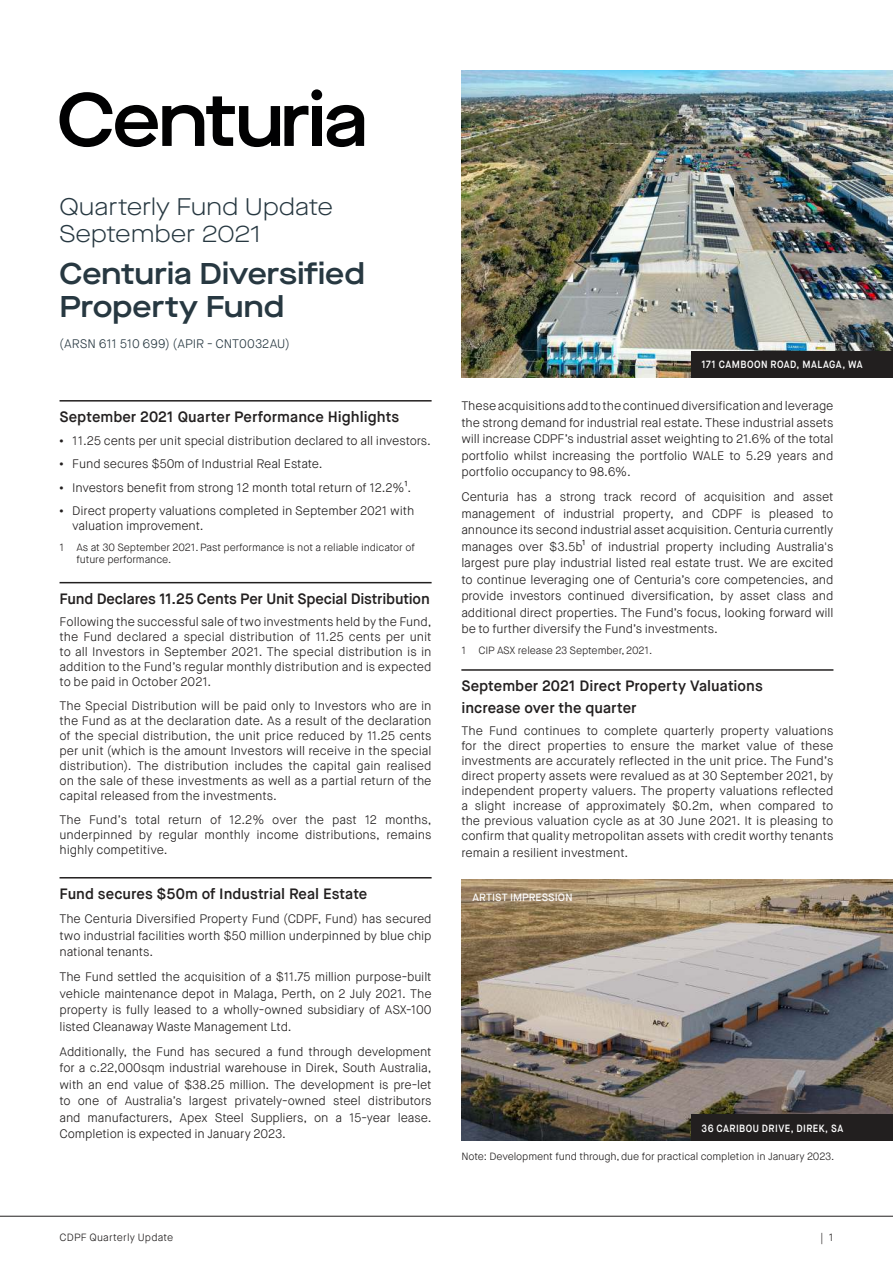
<style>
.page{position:relative;width:893px;height:1263px;background:#fff}
.page>*{position:absolute;margin:0;border:0;box-sizing:border-box;transform-origin:0 0}
.t1{font:600 30px/33px "Maison Neue Extended";color:#273841}
.t2{font:300 24px/27px "Maison Neue Extended";color:#273841}
.t3{font:600 15px/21.6px "Maison Neue";color:#221f1f}
.t4{font:300 12.3px/16.5px "Maison Neue";letter-spacing:-.01em;color:#221f1f;text-align:justify}
.t5{font:300 12.3px "Maison Neue";color:#273841}
.t6{font:300 10.5px/12px "Maison Neue";letter-spacing:-.01em;color:#221f1f}
.t7{font:600 10.5px "Maison Neue";letter-spacing:.05em;color:#fff;scale:.9 1}
.t8{font:300 10.5px "Maison Neue";letter-spacing:.02em;color:#221f1f}
.t9{font:500 10.5px "Maison Neue";letter-spacing:.01em;color:#fff}
.s1{font-weight:700}
</style>
<div class="page">
<hr style="left:0;top:1216px;width:893px;height:1px;background:#221f1f">
<hr style="left:60px;top:400px;width:372px;height:2px;background:#221f1f">
<hr style="left:60px;top:582px;width:372px;height:1px;background:#221f1f">
<hr style="left:60px;top:877px;width:372px;height:1px;background:#221f1f">
<hr style="left:461px;top:669px;width:372px;height:2px;background:#221f1f">
<div style="left:312px;top:106px;width:10px;height:40px;background:#010102"></div>
<svg style="left:326px;top:105px;width:38px;height:42px"></svg>
<div style="left:311px;top:89px;width:11px;height:11px;background:#010102;border-radius:50%"></div>
<svg style="left:60px;top:92px;width:248px;height:55px"></svg>
<img style="left:461px;top:70px;width:432px;height:307px">
<div style="left:691px;top:351px;width:202px;height:26px;background:#221f1f"></div>
<img style="left:461px;top:879px;width:432px;height:261px">
<div style="left:691px;top:1114px;width:202px;height:27px;background:#221f1f"></div>
<h2 class="t2" style="left:60px;top:195px;width:275px">Quarterly Fund Update<br>September 2021</h2>
<h1 class="t1" style="left:60px;top:259px;width:307px">Centuria Diversified<br>Property Fund</h1>
<p class="t5" style="left:60px;top:337px;width:232px">(ARSN 611 510 699) (APIR - CNT0032AU)</p>
<p class="t3" style="left:60px;top:406px;width:341px">September 2021 Quarter Performance Highlights</p>
<p class="t4" style="left:60px;top:433px;width:373px"><span class="s1">•</span> 11.25 cents per unit special distribution declared to all investors.</p>
<p class="t4" style="left:60px;top:456px;width:265px"><span class="s1">•</span> Fund secures $50m of Industrial Real Estate.</p>
<p class="t4" style="left:60px;top:480px;width:353px"><span class="s1">•</span> Investors benefit from strong 12 month total return of 12.2%¹.</p>
<p class="t4" style="left:72px;top:504px;width:344px;line-height:15px;text-indent:-13px"><span class="s1">•</span> Direct property valuations completed in September 2021 with valuation improvement.</p>
<p class="t6" style="left:77px;top:541px;width:340px;text-indent:-17px">1 As at 30 September 2021. Past performance is not a reliable indicator of future performance.</p>
<p class="t3" style="left:60px;top:588px;width:372px">Fund Declares 11.25 Cents Per Unit Special Distribution</p>
<p class="t4" style="left:60px;top:615px;width:374px;line-height:15px">Following the successful sale of two investments held by the Fund, the Fund declared a special distribution of 11.25 cents per unit to all Investors in September 2021. The special distribution is in addition to the Fund’s regular monthly distribution and is expected to be paid in October 2021.</p>
<p class="t4" style="left:60px;top:699px;width:374px;line-height:15px">The Special Distribution will be paid only to Investors who are in the Fund as at the declaration date. As a result of the declaration of the special distribution, the unit price reduced by 11.25 cents per unit (which is the amount Investors will receive in the special distribution). The distribution includes the capital gain realised on the sale of these investments as well as a partial return of the capital released from the investments.</p>
<p class="t4" style="left:60px;top:812px;width:374px;line-height:15px">The Fund’s total return of 12.2% over the past 12 months, underpinned by regular monthly income distributions, remains highly competitive.</p>
<p class="t3" style="left:60px;top:883px;width:309px">Fund secures $50m of Industrial Real Estate</p>
<p class="t4" style="left:60px;top:911px;width:374px">The Centuria Diversified Property Fund (CDPF, Fund) has secured two industrial facilities worth $50 million underpinned by blue chip national tenants.</p>
<p class="t4" style="left:60px;top:969px;width:374px">The Fund settled the acquisition of a $11.75 million purpose-built vehicle maintenance depot in Malaga, Perth, on 2 July 2021. The property is fully leased to a wholly-owned subsidiary of ASX-100 listed Cleanaway Waste Management Ltd.</p>
<p class="t4" style="left:60px;top:1044px;width:374px">Additionally, the Fund has secured a fund through development for a c.22,000sqm industrial warehouse in Direk, South Australia, with an end value of $38.25 million. The development is pre-let to one of Australia’s largest privately-owned steel distributors and manufacturers, Apex Steel Suppliers, on a 15-year lease.<br>Completion is expected in January 2023.</p>
<p class="t7" style="left:702px;top:359px;width:180px">171 CAMBOON ROAD, MALAGA, WA</p>
<p class="t4" style="left:461px;top:398px;width:374px">These acquisitions add to the continued diversification and leverage the strong demand for industrial real estate. These industrial assets will increase CDPF’s industrial asset weighting to 21.6% of the total portfolio whilst increasing the portfolio WALE to 5.29 years and portfolio occupancy to 98.6%.</p>
<p class="t4" style="left:461px;top:489px;width:374px">Centuria has a strong track record of acquisition and asset management of industrial property, and CDPF is pleased to announce its second industrial asset acquisition. Centuria currently manages over $3.5b¹ of industrial property including Australia's largest pure play industrial listed real estate trust. We are excited to continue leveraging one of Centuria’s core competencies, and provide investors continued diversification, by asset class and additional direct properties. The Fund’s focus, looking forward will be to further diversify the Fund’s investments.</p>
<p class="t6" style="left:461px;top:644px;width:192px">1 CIP ASX release 23 September, 2021.</p>
<p class="t3" style="left:461px;top:675px;width:303px">September 2021 Direct Property Valuations increase over the quarter</p>
<p class="t4" style="left:461px;top:724px;width:374px;line-height:15px">The Fund continues to complete quarterly property valuations for the direct properties to ensure the market value of these investments are accurately reflected in the unit price. The Fund’s direct property assets were revalued as at 30 September 2021, by independent property valuers. The property valuations reflected a slight increase of approximately $0.2m, when compared to the previous valuation cycle as at 30 June 2021. It is pleasing to confirm that quality metropolitan assets with credit worthy tenants</p>
<p class="t4" style="left:461px;top:845px;width:168px">remain a resilient investment.</p>
<p class="t9" style="left:472px;top:893px;width:102px">ARTIST IMPRESSION</p>
<p class="t7" style="left:702px;top:1122px;width:159px">36 CARIBOU DRIVE, DIREK, SA</p>
<p class="t6" style="left:461px;top:1151px;width:374px">Note: Development fund through, due for practical completion in January 2023.</p>
<p class="t8" style="left:60px;top:1232px;width:115px">CDPF Quarterly Update</p>
<p class="t6" style="left:821px;top:1232px;width:14px">| 1</p>
</div>
